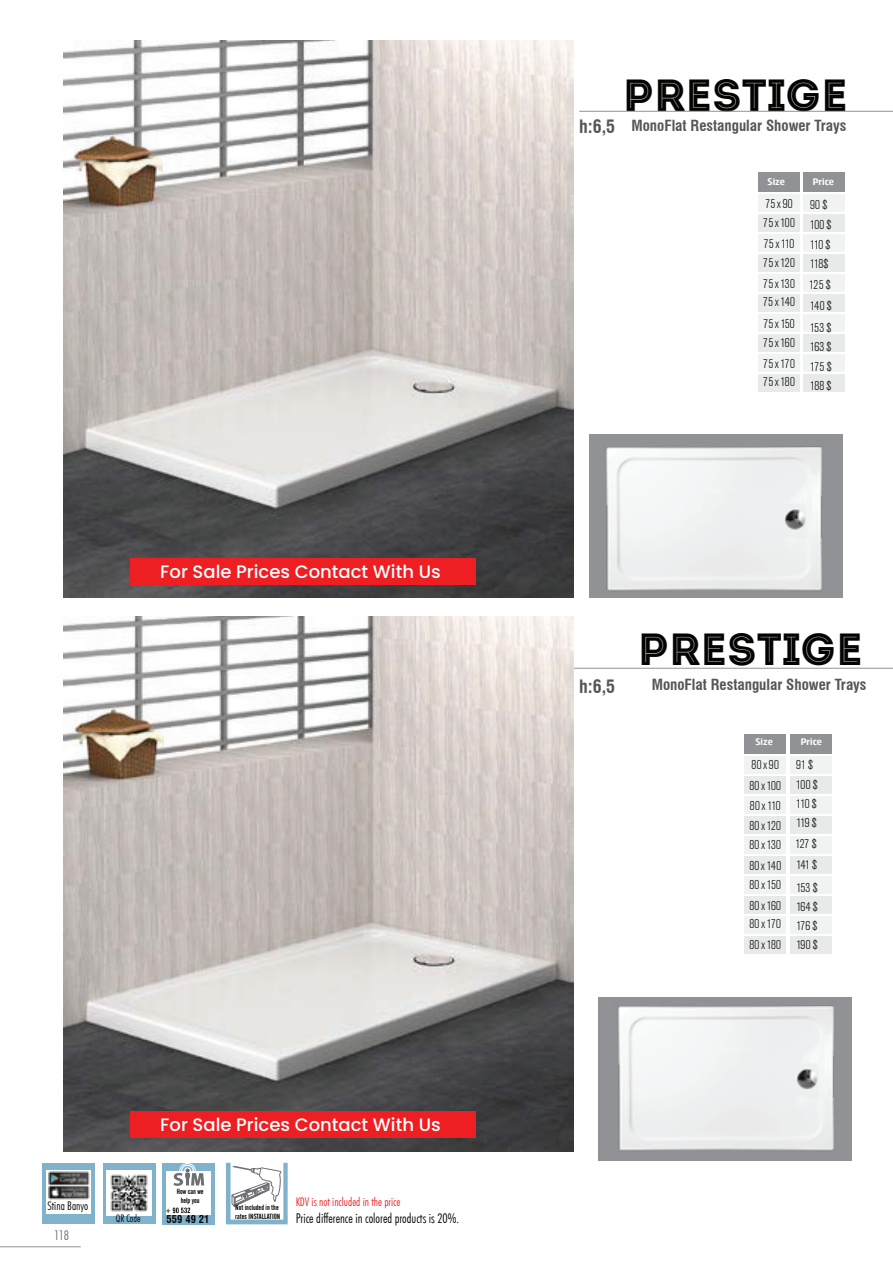
<style>
.page{position:relative;width:893px;height:1263px;background:#fff}
.page>*{position:absolute;margin:0;border:0;box-sizing:border-box;transform-origin:0 0}
.t1{font:45px "Intro Inline";color:#040503}
.t2{font:500 18px "Poppins";color:#fff}
.t3{font:700 condensed 18px "Swiss 721 BT";color:#565659}
.t4{font:700 condensed 15px "Swiss 721 BT";color:#565659}
.t5{font:13.5px/21px "Accius TEE Ligh Cond";letter-spacing:-.025em;color:#040503;scale:1.11 1}
.t6{font:300 condensed 13.5px "Futura BT";color:#040503}
.t7{font:300 condensed 13.5px "Futura BT";color:#6d6e71}
.t8{font:300 condensed 12px "Futura BT";color:#ed2226}
.t9{font:300 condensed 12px "Futura BT";color:#040503}
.t10{font:700 condensed 10.5px "Swiss 721 BT";letter-spacing:.01em;color:#040503}
.t11{font:300 condensed 10.5px "Futura BT";color:#040503}
.t12{font:700 9.45px "Amsi Pro Cond";color:#fff;scale:1.33 1}
.t13{font:7.5px/9px "Alternate Gothic No 2 BT";color:#040503}
</style>
<div class="page">
<hr style="left:0;top:1246px;width:81px;height:1px;background:#909295">
<div style="left:43px;top:1163px;width:52px;height:60px;background:#80b2cb"></div>
<div style="left:46px;top:1170px;width:45px;height:44px;background:#fff"></div>
<img style="left:48px;top:1172px;width:42px;height:27px">
<div style="left:103px;top:1163px;width:53px;height:61px;background:#80b2cb"></div>
<img style="left:106px;top:1170px;width:45px;height:45px">
<svg style="left:226px;top:1163px;width:62px;height:61px"></svg>
<div style="left:162px;top:1163px;width:53px;height:61px;background:#80b2cb"></div>
<div style="left:166px;top:1171px;width:45px;height:43px;background:#fff"></div>
<div style="left:181px;top:1165px;width:13px;height:11px;border:1px solid #fff;border-radius:50%"></div>
<div style="left:180px;top:1163px;width:15px;height:14px;border:1px solid #fff;border-radius:50%"></div>
<svg style="left:174px;top:1169px;width:30px;height:17px"></svg>
<svg style="left:166px;top:1207px;width:24px;height:6px"></svg>
<hr style="left:527px;top:668px;width:366px;height:1px;background:#909295">
<div style="left:589px;top:435px;width:254px;height:163px;background:#909295"></div>
<div style="left:598px;top:997px;width:254px;height:164px;background:#909295"></div>
<img style="left:618px;top:1005px;width:216px;height:146px">
<img style="left:606px;top:446px;width:216px;height:145px">
<div style="left:744px;top:735px;width:42px;height:19px;background:#909295"></div>
<div style="left:744px;top:756px;width:42px;height:18px;background:#f1f3f3"></div>
<div style="left:744px;top:836px;width:42px;height:18px;background:#f1f3f3"></div>
<div style="left:744px;top:916px;width:42px;height:18px;background:#f1f3f3"></div>
<div style="left:744px;top:796px;width:42px;height:18px;background:#f1f3f3"></div>
<div style="left:744px;top:876px;width:42px;height:18px;background:#f1f3f3"></div>
<div style="left:744px;top:776px;width:42px;height:18px;background:#e8e9e9"></div>
<div style="left:744px;top:856px;width:42px;height:18px;background:#e8e9e9"></div>
<div style="left:744px;top:936px;width:42px;height:18px;background:#e8e9e9"></div>
<div style="left:744px;top:816px;width:42px;height:18px;background:#e8e9e9"></div>
<div style="left:744px;top:896px;width:42px;height:18px;background:#e8e9e9"></div>
<div style="left:790px;top:735px;width:41px;height:19px;background:#909295"></div>
<div style="left:790px;top:756px;width:41px;height:18px;background:#f1f3f3"></div>
<div style="left:790px;top:836px;width:41px;height:18px;background:#f1f3f3"></div>
<div style="left:790px;top:916px;width:41px;height:18px;background:#f1f3f3"></div>
<div style="left:790px;top:796px;width:41px;height:18px;background:#f1f3f3"></div>
<div style="left:790px;top:876px;width:41px;height:18px;background:#f1f3f3"></div>
<div style="left:790px;top:776px;width:41px;height:18px;background:#e8e9e9"></div>
<div style="left:790px;top:856px;width:41px;height:18px;background:#e8e9e9"></div>
<div style="left:790px;top:936px;width:41px;height:18px;background:#e8e9e9"></div>
<div style="left:790px;top:816px;width:41px;height:18px;background:#e8e9e9"></div>
<div style="left:790px;top:896px;width:41px;height:18px;background:#e8e9e9"></div>
<div style="left:758px;top:172px;width:42px;height:20px;background:#909295"></div>
<div style="left:758px;top:194px;width:42px;height:18px;background:#f1f3f3"></div>
<div style="left:758px;top:274px;width:42px;height:18px;background:#f1f3f3"></div>
<div style="left:758px;top:354px;width:42px;height:18px;background:#f1f3f3"></div>
<div style="left:758px;top:234px;width:42px;height:18px;background:#f1f3f3"></div>
<div style="left:758px;top:314px;width:42px;height:18px;background:#f1f3f3"></div>
<div style="left:758px;top:214px;width:42px;height:18px;background:#e8e9e9"></div>
<div style="left:758px;top:294px;width:42px;height:18px;background:#e8e9e9"></div>
<div style="left:758px;top:374px;width:42px;height:17px;background:#e8e9e9"></div>
<div style="left:758px;top:254px;width:42px;height:18px;background:#e8e9e9"></div>
<div style="left:758px;top:334px;width:42px;height:18px;background:#e8e9e9"></div>
<div style="left:803px;top:172px;width:42px;height:20px;background:#909295"></div>
<div style="left:803px;top:194px;width:42px;height:18px;background:#f1f3f3"></div>
<div style="left:803px;top:274px;width:42px;height:18px;background:#f1f3f3"></div>
<div style="left:803px;top:354px;width:42px;height:18px;background:#f1f3f3"></div>
<div style="left:803px;top:234px;width:42px;height:18px;background:#f1f3f3"></div>
<div style="left:803px;top:314px;width:42px;height:18px;background:#f1f3f3"></div>
<div style="left:803px;top:214px;width:42px;height:18px;background:#e8e9e9"></div>
<div style="left:803px;top:294px;width:42px;height:18px;background:#e8e9e9"></div>
<div style="left:803px;top:374px;width:42px;height:17px;background:#e8e9e9"></div>
<div style="left:803px;top:254px;width:42px;height:18px;background:#e8e9e9"></div>
<div style="left:803px;top:334px;width:42px;height:18px;background:#e8e9e9"></div>
<img style="left:63px;top:41px;width:510px;height:557px">
<img style="left:63px;top:617px;width:510px;height:535px">
<hr style="left:579px;top:111px;width:314px;height:1px;background:#909295">
<div style="left:131px;top:558px;width:345px;height:27px;background:#ee1f23"></div>
<div style="left:131px;top:1111px;width:345px;height:27px;background:#ee1f23"></div>
<h2 class="t2" style="left:160px;top:561px;width:282px">For Sale Prices Contact With Us</h2>
<p class="t9" style="left:48px;top:1198px;width:42px">Stina Banyo</p>
<p class="t7" style="left:54px;top:1227px;width:17px">118</p>
<h2 class="t2" style="left:160px;top:1114px;width:282px">For Sale Prices Contact With Us</h2>
<p class="t13" style="left:177px;top:1187px;width:28px;text-align:center">How can we help you</p>
<p class="t11" style="left:116px;top:1212px;width:26px">QR Code</p>
<p class="t13" style="left:235px;top:1203px;width:47px">Not included in the rates INSTALLATION</p>
<p class="t10" style="left:167px;top:1213px;width:44px">559 49 21</p>
<p class="t8" style="left:296px;top:1195px;width:106px">KDV is not included in the price</p>
<p class="t6" style="left:296px;top:1209px;width:165px">Price difference in colored products is 20%.</p>
<h2 class="t3" style="left:579px;top:116px;width:38px">h:6,5</h2>
<h1 class="t1" style="left:623px;top:68px;width:227px">PRESTIGE</h1>
<p class="t4" style="left:631px;top:116px;width:216px">MonoFlat Restangular Shower Trays</p>
<p class="t12" style="left:768px;top:175px;width:14px">Size</p>
<p class="t12" style="left:813px;top:175px;width:18px">Price</p>
<p class="t5" style="left:765px;top:193px;width:27px">75 x 90</p>
<p class="t5" style="left:810px;top:195px;width:17px">90 $</p>
<p class="t5" style="left:763px;top:212px;width:31px">75 x 100</p>
<p class="t5" style="left:810px;top:215px;width:21px">100 $</p>
<p class="t5" style="left:763px;top:233px;width:30px">75 x 110</p>
<p class="t5" style="left:810px;top:234px;width:20px">110 $</p>
<p class="t5" style="left:763px;top:253px;width:31px">75 x 120</p>
<p class="t5" style="left:810px;top:253px;width:19px">118$</p>
<p class="t5" style="left:763px;top:273px;width:31px">75 x 130</p>
<p class="t5" style="left:809px;top:274px;width:21px">125 $</p>
<p class="t5" style="left:763px;top:292px;width:31px">75 x 140</p>
<p class="t5" style="left:810px;top:295px;width:21px">140 $</p>
<p class="t5" style="left:763px;top:313px;width:30px">75 x 150</p>
<p class="t5" style="left:810px;top:318px;width:21px">153 $</p>
<p class="t5" style="left:763px;top:333px;width:31px">75 x 160</p>
<p class="t5" style="left:810px;top:337px;width:21px">163 $</p>
<p class="t5" style="left:763px;top:353px;width:31px">75 x 170</p>
<p class="t5" style="left:810px;top:356px;width:21px">175 $</p>
<p class="t5" style="left:763px;top:372px;width:31px">75 x 180</p>
<p class="t5" style="left:810px;top:375px;width:21px">188 $</p>
<h2 class="t3" style="left:579px;top:675px;width:38px">h:6,5</h2>
<h1 class="t1" style="left:638px;top:622px;width:227px">PRESTIGE</h1>
<p class="t4" style="left:652px;top:676px;width:216px">MonoFlat Restangular Shower Trays</p>
<p class="t12" style="left:756px;top:735px;width:14px">Size</p>
<p class="t12" style="left:801px;top:735px;width:18px">Price</p>
<p class="t5" style="left:751px;top:754px;width:27px">80 x 90</p>
<p class="t5" style="left:796px;top:754px;width:17px">91 $</p>
<p class="t5" style="left:749px;top:775px;width:31px">80 x 100</p>
<p class="t5" style="left:796px;top:774px;width:21px">100 $</p>
<p class="t5" style="left:750px;top:795px;width:30px">80 x 110</p>
<p class="t5" style="left:796px;top:793px;width:20px">110 $</p>
<p class="t5" style="left:749px;top:815px;width:31px">80 x 120</p>
<p class="t5" style="left:796px;top:813px;width:20px">119 $</p>
<p class="t5" style="left:749px;top:834px;width:31px">80 x 130</p>
<p class="t5" style="left:795px;top:834px;width:21px">127 $</p>
<p class="t5" style="left:749px;top:855px;width:31px">80 x 140</p>
<p class="t5" style="left:796px;top:854px;width:21px">141 $</p>
<p class="t5" style="left:749px;top:875px;width:30px">80 x 150</p>
<p class="t5" style="left:796px;top:877px;width:21px">153 $</p>
<p class="t5" style="left:749px;top:895px;width:31px">80 x 160</p>
<p class="t5" style="left:796px;top:896px;width:21px">164 $</p>
<p class="t5" style="left:749px;top:914px;width:31px">80 x 170<br>80 x 180</p>
<p class="t5" style="left:796px;top:915px;width:21px">176 $</p>
<p class="t5" style="left:796px;top:935px;width:21px">190 $</p>
</div>
